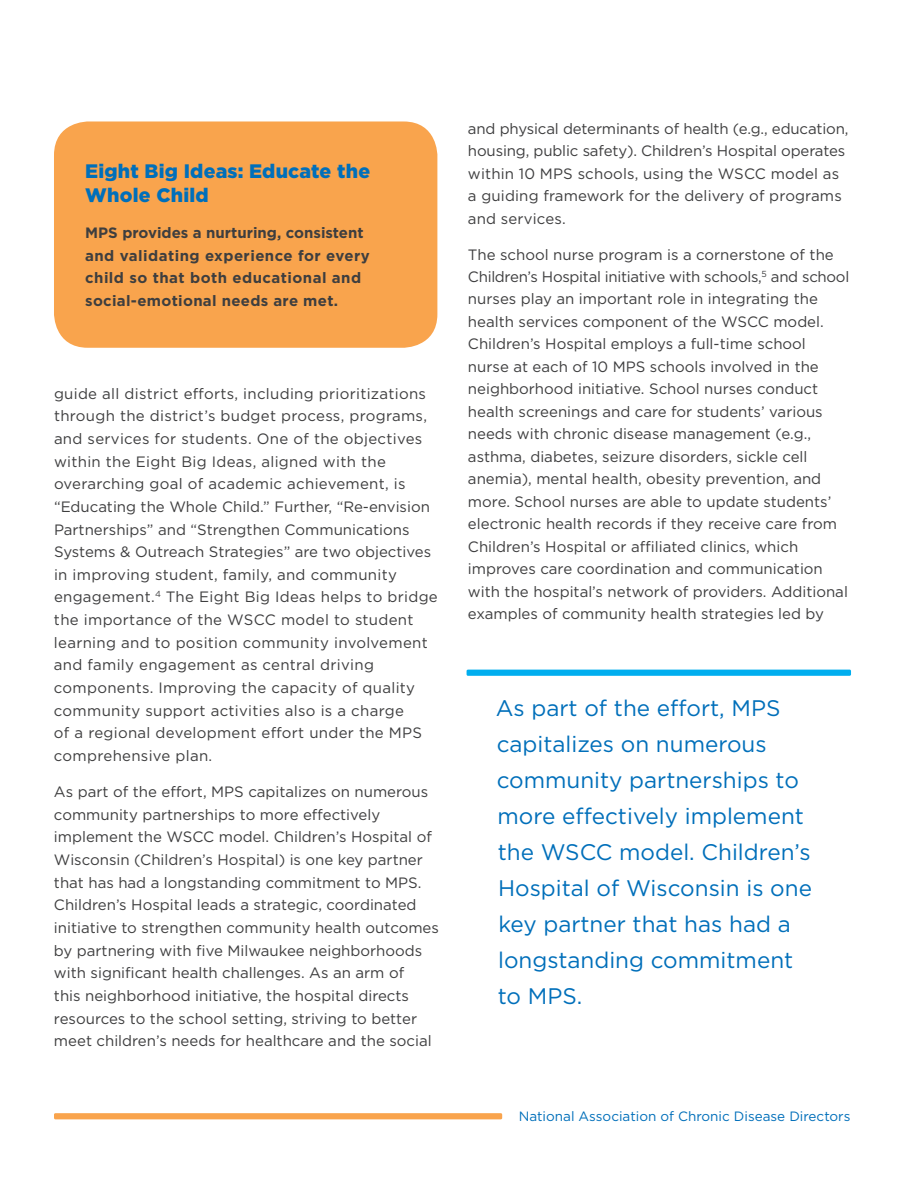
<style>
.page{position:relative;width:918px;height:1188px;background:#fff}
.page>*{position:absolute;margin:0;border:0;box-sizing:border-box;transform-origin:0 0}
.t1{font:22.5px/36px "Gotham";color:#006fba}
.t2{font:900 19.5px/24px "Gotham";letter-spacing:.01em;color:#006fba}
.t3{font:15px/22.5px "Gotham";color:#3e3e3f}
.t4{font:15px/22.6px "Gotham";letter-spacing:.02em;color:#3e3e3f}
.t5{font:700 15px/22.5px "Gotham";letter-spacing:.02em;color:#3e3e3f}
.t6{font:13.5px "Gotham";color:#006fba}
</style>
<div class="page">
<div style="left:54px;top:1113px;width:448px;height:6px;background:#f9a44d"></div>
<div style="left:54px;top:121px;width:383px;height:227px;background:#f9a44d;border-radius:34px"></div>
<div style="left:467px;top:670px;width:384px;height:6px;background:#00aeef"></div>
<h2 class="t2" style="left:85px;top:159px;width:286px">Eight Big Ideas: Educate the<br>Whole Child</h2>
<p class="t5" style="left:85px;top:221px;width:286px">MPS provides a nurturing, consistent and validating experience for every child so that both educational and social-emotional needs are met.</p>
<p class="t4" style="left:54px;top:382px;width:385px">guide all district efforts, including prioritizations through the district’s budget process, programs, and services for students. One of the objectives within the Eight Big Ideas, aligned with the overarching goal of academic achievement, is “Educating the Whole Child.” Further, “Re-envision Partnerships” and “Strengthen Communications Systems &amp; Outreach Strategies” are two objectives in improving student, family, and community engagement.<sup>4</sup> The Eight Big Ideas helps to bridge the importance of the WSCC model to student learning and to position community involvement and family engagement as central driving components. Improving the capacity of quality community support activities also is a charge<br>of a regional development effort under the MPS comprehensive plan.</p>
<p class="t3" style="left:54px;top:780px;width:387px">As part of the effort, MPS capitalizes on numerous community partnerships to more effectively implement the WSCC model. Children’s Hospital of Wisconsin (Children’s Hospital) is one key partner that has had a longstanding commitment to MPS.<br>Children’s Hospital leads a strategic, coordinated initiative to strengthen community health outcomes by partnering with five Milwaukee neighborhoods with significant health challenges. As an arm of<br>this neighborhood initiative, the hospital directs resources to the school setting, striving to better meet children’s needs for healthcare and the social</p>
<p class="t3" style="left:468px;top:117px;width:382px">and physical determinants of health (e.g., education, housing, public safety). Children’s Hospital operates within 10 MPS schools, using the WSCC model as a guiding framework for the delivery of programs and services.</p>
<p class="t3" style="left:468px;top:243px;width:383px">The school nurse program is a cornerstone of the Children’s Hospital initiative with schools,<sup>5</sup> and school nurses play an important role in integrating the health services component of the WSCC model.<br>Children’s Hospital employs a full-time school nurse at each of 10 MPS schools involved in the neighborhood initiative. School nurses conduct health screenings and care for students’ various needs with chronic disease management (e.g., asthma, diabetes, seizure disorders, sickle cell anemia), mental health, obesity prevention, and more. School nurses are able to update students’ electronic health records if they receive care from Children’s Hospital or affiliated clinics, which improves care coordination and communication with the hospital’s network of providers. Additional examples of community health strategies led by</p>
<h1 class="t1" style="left:496px;top:690px;width:318px">As part of the effort, MPS capitalizes on numerous community partnerships to more effectively implement the WSCC model. Children’s<br>Hospital of Wisconsin is one key partner that has had a longstanding commitment to MPS.</h1>
<p class="t6" style="left:519px;top:1107px;width:333px">National Association of Chronic Disease Directors</p>
</div>
